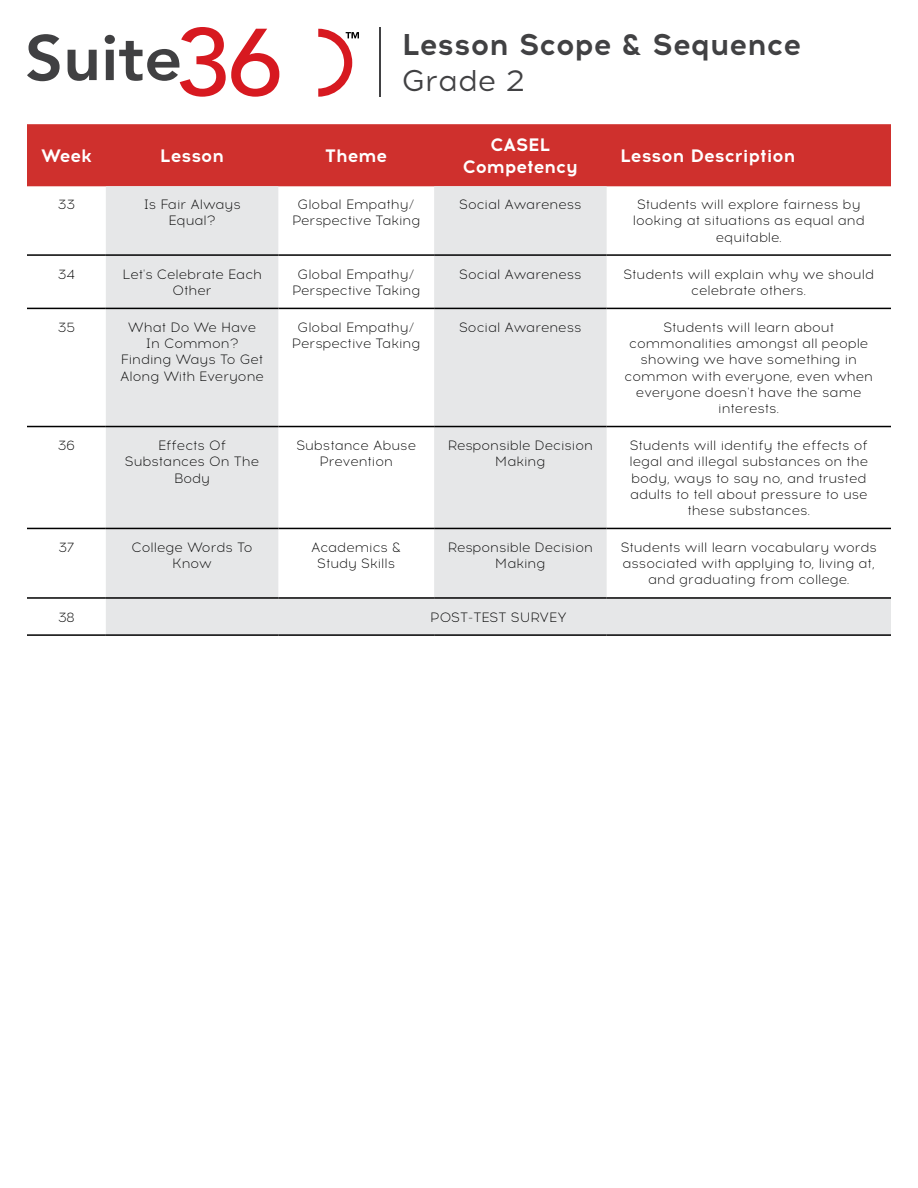
<style>
.page{position:relative;width:918px;height:1188px;background:#fff}
.page>*{position:absolute;margin:0;border:0;box-sizing:border-box;transform-origin:0 0}
.t1{font:700 30px/36px "Acrom";color:#414143}
.t2{font:700 18px "Acrom";color:#fff}
.t3{font:300 13.5px/16.2px "Acrom";color:#000;text-align:center}
.s1{font-weight:400}
</style>
<div class="page">
<svg style="left:27px;top:34px;width:33px;height:47px"></svg>
<svg style="left:68px;top:50px;width:29px;height:31px"></svg>
<svg style="left:105px;top:27px;width:254px;height:70px"></svg>
<hr style="left:380px;top:27px;width:1px;height:70px;background:#414143">
<div style="left:27px;top:124px;width:864px;height:62px;background:#cf302d"></div>
<svg style="left:106px;top:186px;width:785px;height:448px"></svg>
<hr style="left:27px;top:254px;width:79px;height:2px;background:#000">
<hr style="left:106px;top:254px;width:172px;height:2px;background:#000">
<hr style="left:278px;top:254px;width:156px;height:2px;background:#000">
<hr style="left:434px;top:254px;width:173px;height:2px;background:#000">
<hr style="left:607px;top:254px;width:284px;height:2px;background:#000">
<hr style="left:27px;top:308px;width:79px;height:1px;background:#000">
<hr style="left:106px;top:308px;width:172px;height:1px;background:#000">
<hr style="left:278px;top:308px;width:156px;height:1px;background:#000">
<hr style="left:434px;top:308px;width:173px;height:1px;background:#000">
<hr style="left:607px;top:308px;width:284px;height:1px;background:#000">
<hr style="left:27px;top:426px;width:79px;height:1px;background:#000">
<hr style="left:106px;top:426px;width:172px;height:1px;background:#000">
<hr style="left:278px;top:426px;width:156px;height:1px;background:#000">
<hr style="left:434px;top:426px;width:173px;height:1px;background:#000">
<hr style="left:607px;top:426px;width:284px;height:1px;background:#000">
<hr style="left:27px;top:528px;width:79px;height:1px;background:#000">
<hr style="left:106px;top:528px;width:172px;height:1px;background:#000">
<hr style="left:278px;top:528px;width:156px;height:1px;background:#000">
<hr style="left:434px;top:528px;width:173px;height:1px;background:#000">
<hr style="left:607px;top:528px;width:284px;height:1px;background:#000">
<hr style="left:27px;top:597px;width:79px;height:2px;background:#000">
<hr style="left:106px;top:597px;width:172px;height:2px;background:#000">
<hr style="left:278px;top:597px;width:156px;height:2px;background:#000">
<hr style="left:434px;top:597px;width:173px;height:2px;background:#000">
<hr style="left:607px;top:597px;width:284px;height:2px;background:#000">
<hr style="left:27px;top:634px;width:79px;height:2px;background:#000">
<hr style="left:106px;top:634px;width:172px;height:2px;background:#000">
<hr style="left:278px;top:634px;width:156px;height:2px;background:#000">
<hr style="left:434px;top:634px;width:173px;height:2px;background:#000">
<hr style="left:607px;top:634px;width:284px;height:2px;background:#000">
<p class="t1" style="left:402px;top:27px;width:401px">Lesson Scope &amp; Sequence<br><span class="s1">Grade 2</span></p>
<p class="t2" style="left:41px;top:143px;width:53px">Week</p>
<p class="t2" style="left:160px;top:143px;width:66px">Lesson</p>
<p class="t2" style="left:325px;top:143px;width:64px">Theme</p>
<p class="t2" style="left:490px;top:132px;width:61px">CASEL</p>
<p class="t2" style="left:463px;top:154px;width:117px">Competency</p>
<p class="t2" style="left:620px;top:143px;width:177px">Lesson Description</p>
<p class="t3" style="left:58px;top:197px;width:19px">33</p>
<p class="t3" style="left:143px;top:197px;width:99px">Is Fair Always<br>Equal?</p>
<p class="t3" style="left:292px;top:197px;width:130px">Global Empathy/<br>Perspective Taking</p>
<p class="t3" style="left:459px;top:197px;width:124px">Social Awareness</p>
<p class="t3" style="left:633px;top:197px;width:234px">Students will explore fairness by looking at situations as equal and</p>
<p class="t3" style="left:716px;top:229px;width:67px">equitable.</p>
<p class="t3" style="left:58px;top:267px;width:19px">34</p>
<p class="t3" style="left:122px;top:267px;width:141px">Let's Celebrate Each<br>Other</p>
<p class="t3" style="left:292px;top:267px;width:130px">Global Empathy/<br>Perspective Taking</p>
<p class="t3" style="left:459px;top:267px;width:124px">Social Awareness</p>
<p class="t3" style="left:624px;top:267px;width:252px">Students will explain why we should celebrate others.</p>
<p class="t3" style="left:58px;top:320px;width:19px">35</p>
<p class="t3" style="left:128px;top:320px;width:130px">What Do We Have<br>In Common?</p>
<p class="t3" style="left:120px;top:352px;width:145px;text-align:left">Finding Ways To Get<br>Along With Everyone</p>
<p class="t3" style="left:292px;top:320px;width:130px">Global Empathy/<br>Perspective Taking</p>
<p class="t3" style="left:459px;top:320px;width:124px">Social Awareness</p>
<p class="t3" style="left:629px;top:320px;width:241px">Students will learn about commonalities amongst all people</p>
<p class="t3" style="left:625px;top:352px;width:250px">showing we have something in common with everyone, even when everyone doesn't have the same interests.</p>
<p class="t3" style="left:58px;top:438px;width:19px">36</p>
<p class="t3" style="left:125px;top:438px;width:136px">Effects Of<br>Substances On The</p>
<p class="t3" style="left:174px;top:470px;width:38px">Body</p>
<p class="t3" style="left:296px;top:438px;width:121px">Substance Abuse<br>Prevention</p>
<p class="t3" style="left:448px;top:438px;width:147px">Responsible Decision<br>Making</p>
<p class="t3" style="left:629px;top:438px;width:240px">Students will identify the effects of legal and illegal substances on the body, ways to say no, and trusted adults to tell about pressure to use these substances.</p>
<p class="t3" style="left:58px;top:540px;width:17px">37</p>
<p class="t3" style="left:132px;top:540px;width:122px">College Words To<br>Know</p>
<p class="t3" style="left:311px;top:540px;width:92px">Academics &amp;<br>Study Skills</p>
<p class="t3" style="left:448px;top:540px;width:147px">Responsible Decision<br>Making</p>
<p class="t3" style="left:621px;top:540px;width:258px">Students will learn vocabulary words associated with applying to, living at, and graduating from college.</p>
<p class="t3" style="left:58px;top:609px;width:18px">38</p>
<p class="t3" style="left:430px;top:609px;width:138px">POST-TEST SURVEY</p>
</div>
